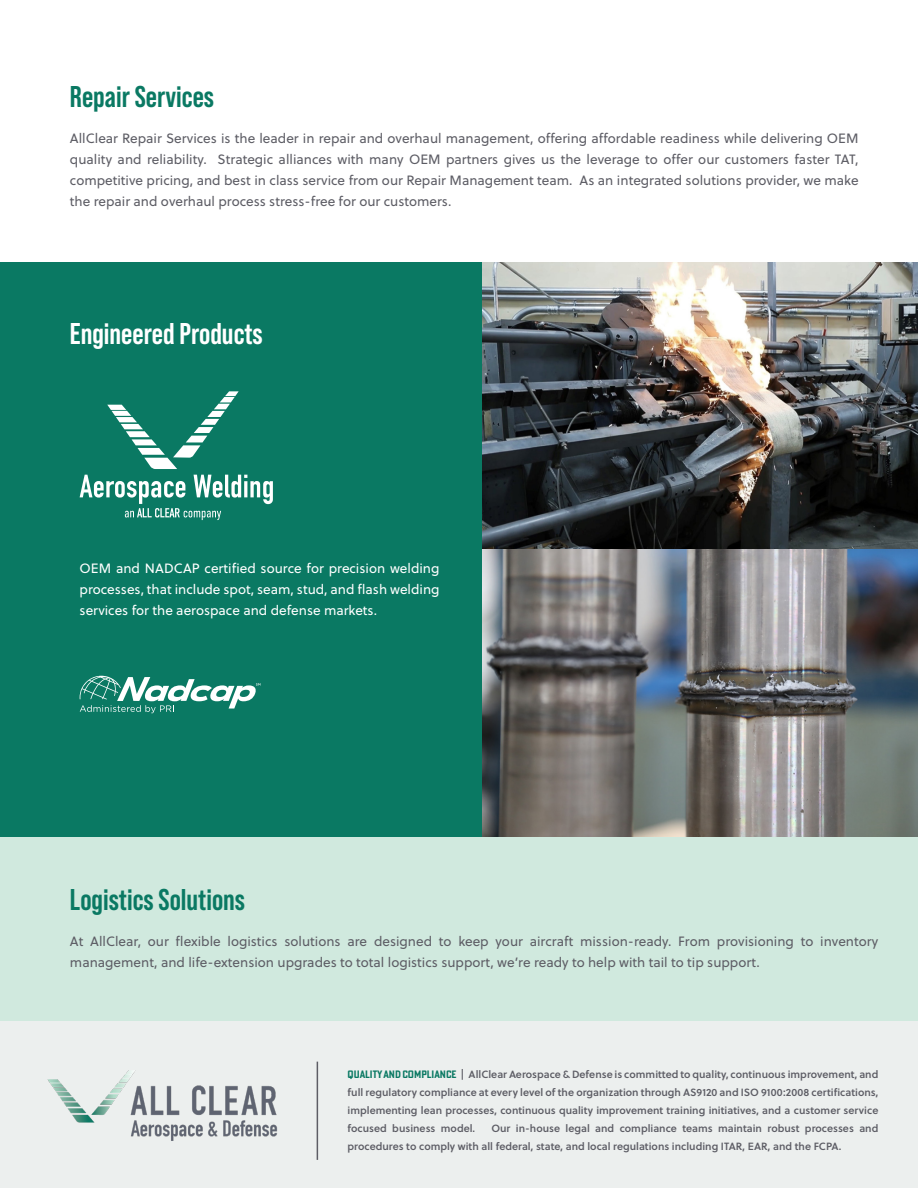
<style>
.page{position:relative;width:918px;height:1188px;background:#fff}
.page>*{position:absolute;margin:0;border:0;box-sizing:border-box;transform-origin:0 0}
.t1{font:700 30px "Bebas Neue Pro";color:#0a7963}
.t2{font:700 30px "Bebas Neue Pro";color:#fff}
.t3{font:13.5px/21px "Soleil";color:#5d5d65}
.t4{font:13.5px/21px "Soleil";color:#fff;text-align:justify}
.t5{font:10.5px/18px "Soleil Sb";color:#5d5d65;text-align:justify}
.s1{font-family:"Poster Gothic Cond ATF";font-weight:700;color:#0a7963}
</style>
<div class="page">
<div style="left:0;top:900px;width:918px;height:288px;background:#ecefee"></div>
<div style="left:0;top:837px;width:918px;height:183px;background:#d0e9de"></div>
<div style="left:0;top:262px;width:528px;height:575px;background:#0a7963"></div>
<img style="left:47px;top:1070px;width:231px;height:71px">
<hr style="left:317px;top:1062px;width:1px;height:98px;background:#5d5d65">
<svg style="left:107px;top:391px;width:132px;height:78px"></svg>
<svg style="left:80px;top:475px;width:193px;height:45px"></svg>
<img style="left:483px;top:262px;width:435px;height:288px">
<img style="left:483px;top:550px;width:435px;height:287px">
<svg style="left:80px;top:676px;width:180px;height:37px"></svg>
<p class="t1" style="left:70px;top:79px;width:146px">Repair Services</p>
<p class="t3" style="left:70px;top:127px;width:790px;text-align:justify">AllClear Repair Services is the leader in repair and overhaul management, offering affordable readiness while delivering OEM quality and reliability. Strategic alliances with many OEM partners gives us the leverage to offer our customers faster TAT, competitive pricing, and best in class service from our Repair Management team. As an integrated solutions provider, we make the repair and overhaul process stress-free for our customers.</p>
<p class="t2" style="left:70px;top:317px;width:194px">Engineered Products</p>
<p class="t4" style="left:80px;top:558px;width:361px">OEM and NADCAP certified source for precision welding processes, that include spot, seam, stud, and flash welding services for the aerospace and defense markets.</p>
<p class="t1" style="left:70px;top:883px;width:177px">Logistics Solutions</p>
<p class="t3" style="left:70px;top:931px;width:810px">At AllClear, our flexible logistics solutions are designed to keep your aircraft mission-ready. From provisioning to inventory management, and life-extension upgrades to total logistics support, we’re ready to help with tail to tip support.</p>
<p class="t5" style="left:348px;top:1064px;width:532px"><span class="s1">QUALITY AND COMPLIANCE</span> | AllClear Aerospace &amp; Defense is committed to quality, continuous improvement, and full regulatory compliance at every level of the organization through AS9120 and ISO 9100:2008 certifications, implementing lean processes, continuous quality improvement training initiatives, and a customer service focused business model.</p>
<p class="t5" style="left:348px;top:1118px;width:532px;text-indent:144px">Our in-house legal and compliance teams maintain robust processes and procedures to comply with all federal, state, and local regulations including ITAR, EAR, and the FCPA.</p>
</div>
